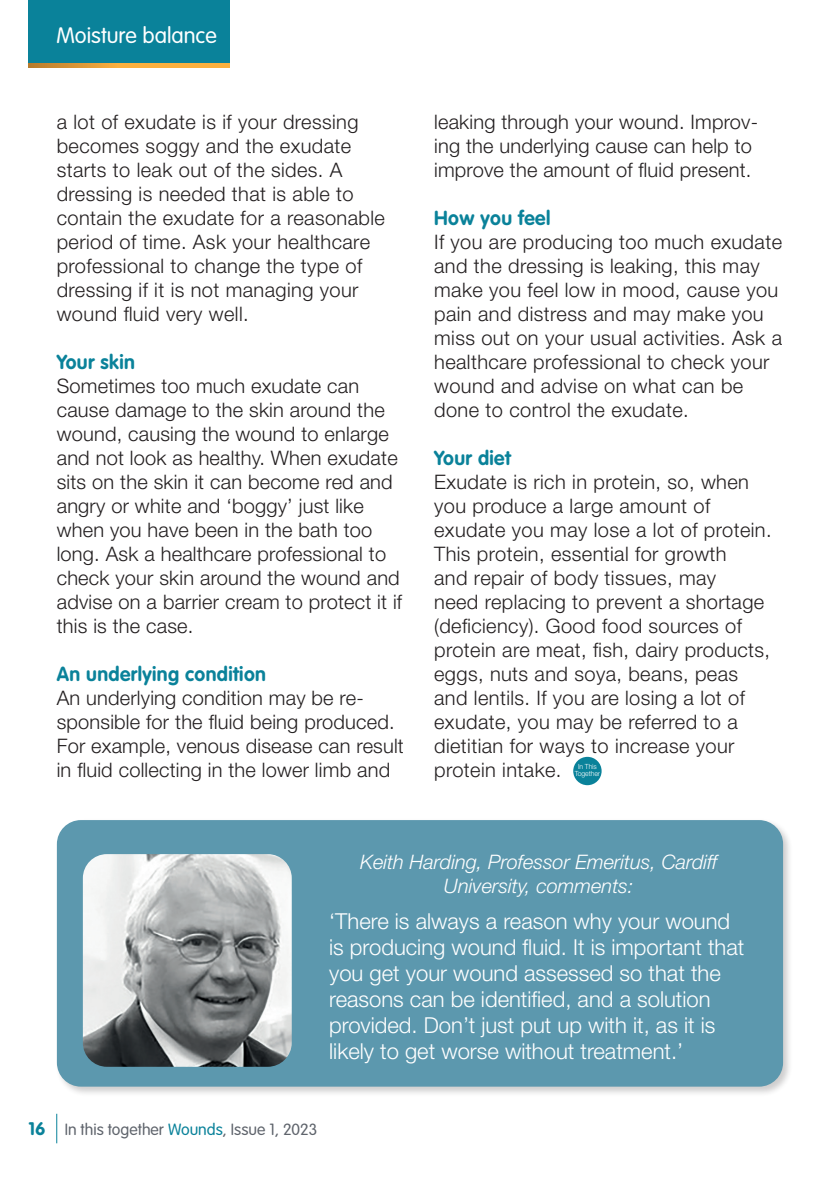
<style>
.page{position:relative;width:840px;height:1191px;background:#fff}
.page>*{position:absolute;margin:0;border:0;box-sizing:border-box;transform-origin:0 0}
.t1{font:300 22px/26px "Helvetica Neue LT Pro";color:#fff}
.t2{font:300 22px "VAG Rounded";color:#fff}
.t3{font:300 20px/24px "Helvetica Neue";letter-spacing:.02em;color:#231f20}
.t4{font:italic 300 20px/24px "Helvetica Neue";color:#fff;text-align:center}
.t5{font:700 20px "VAG Rounded";letter-spacing:.02em;color:#0a829a}
.t6{font:300 16px "VAG Rounded";color:#5f646c}
.t7{font:300 7px/7px "Helvetica Neue";letter-spacing:-.01em;color:#fff;text-align:center}
.s1{font-weight:700;font-size:18px;color:#0a829a}
.s2{color:#0a829a}
</style>
<div class="page">
<div style="left:28px;top:0;width:202px;height:66px;background:#0a829a"></div>
<svg style="left:28px;top:63px;width:202px;height:5px"></svg>
<hr style="left:56px;top:1113px;width:1px;height:30px;background:#0a829a">
<div style="left:55px;top:818px;width:738px;height:279px;background:#231f20;opacity:.22"></div>
<div style="left:57px;top:820px;width:725px;height:266px;background:#5c98ae;border-radius:24px"></div>
<img style="left:83px;top:854px;width:208px;height:212px">
<div style="left:573px;top:757px;width:28px;height:28px;background:#0a829a;border-radius:50%"></div>
<p class="t2" style="left:57px;top:23px;width:162px">Moisture balance</p>
<p class="t3" style="left:57px;top:110px;width:329px">a lot of exudate is if your dressing becomes soggy and the exudate starts to leak out of the sides. A dressing is needed that is able to contain the exudate for a reasonable period of time. Ask your healthcare professional to change the type of dressing if it is not managing your wound fluid very well.</p>
<p class="t5" style="left:57px;top:350px;width:80px">Your skin</p>
<p class="t3" style="left:57px;top:374px;width:347px">Sometimes too much exudate can cause damage to the skin around the wound, causing the wound to enlarge and not look as healthy. When exudate sits on the skin it can become red and angry or white and ‘boggy’ just like when you have been in the bath too long. Ask a healthcare professional to check your skin around the wound and advise on a barrier cream to protect it if this is the case.</p>
<p class="t5" style="left:57px;top:662px;width:211px">An underlying condition</p>
<p class="t3" style="left:57px;top:686px;width:348px">An underlying condition may be re&shy;sponsible for the fluid being produced.<br>For example, venous disease can result in fluid collecting in the lower limb and</p>
<p class="t3" style="left:434px;top:110px;width:325px">leaking through your wound. Improv&shy;ing the underlying cause can help to improve the amount of fluid present.</p>
<p class="t5" style="left:434px;top:206px;width:117px">How you feel</p>
<p class="t3" style="left:434px;top:230px;width:349px">If you are producing too much exudate and the dressing is leaking, this may make you feel low in mood, cause you pain and distress and may make you miss out on your usual activities. Ask a healthcare professional to check your wound and advise on what can be done to control the exudate.</p>
<p class="t5" style="left:434px;top:446px;width:78px">Your diet</p>
<p class="t3" style="left:434px;top:470px;width:339px">Exudate is rich in protein, so, when you produce a large amount of exudate you may lose a lot of protein.<br>This protein, essential for growth<br>and repair of body tissues, may<br>need replacing to prevent a shortage (deficiency). Good food sources of protein are meat, fish, dairy products, eggs, nuts and soya, beans, peas and lentils. If you are losing a lot of exudate, you may be referred to a dietitian for ways to increase your protein intake.</p>
<p class="t7" style="left:574px;top:763px;width:27px">In This<br>Together</p>
<p class="t4" style="left:360px;top:849px;width:358px">Keith Harding, Professor Emeritus, Cardiff<br>University, comments:</p>
<p class="t1" style="left:329px;top:908px;width:416px">‘There is always a reason why your wound is producing wound fluid. It is important that you get your wound assessed so that the reasons can be identified, and a solution provided. Don’t just put up with it, as it is likely to get worse without treatment.’</p>
<p class="t6" style="left:28px;top:1119px;width:290px"><span class="s1">16</span> In this together <span class="s2">Wounds</span>, Issue 1, 2023</p>
</div>
